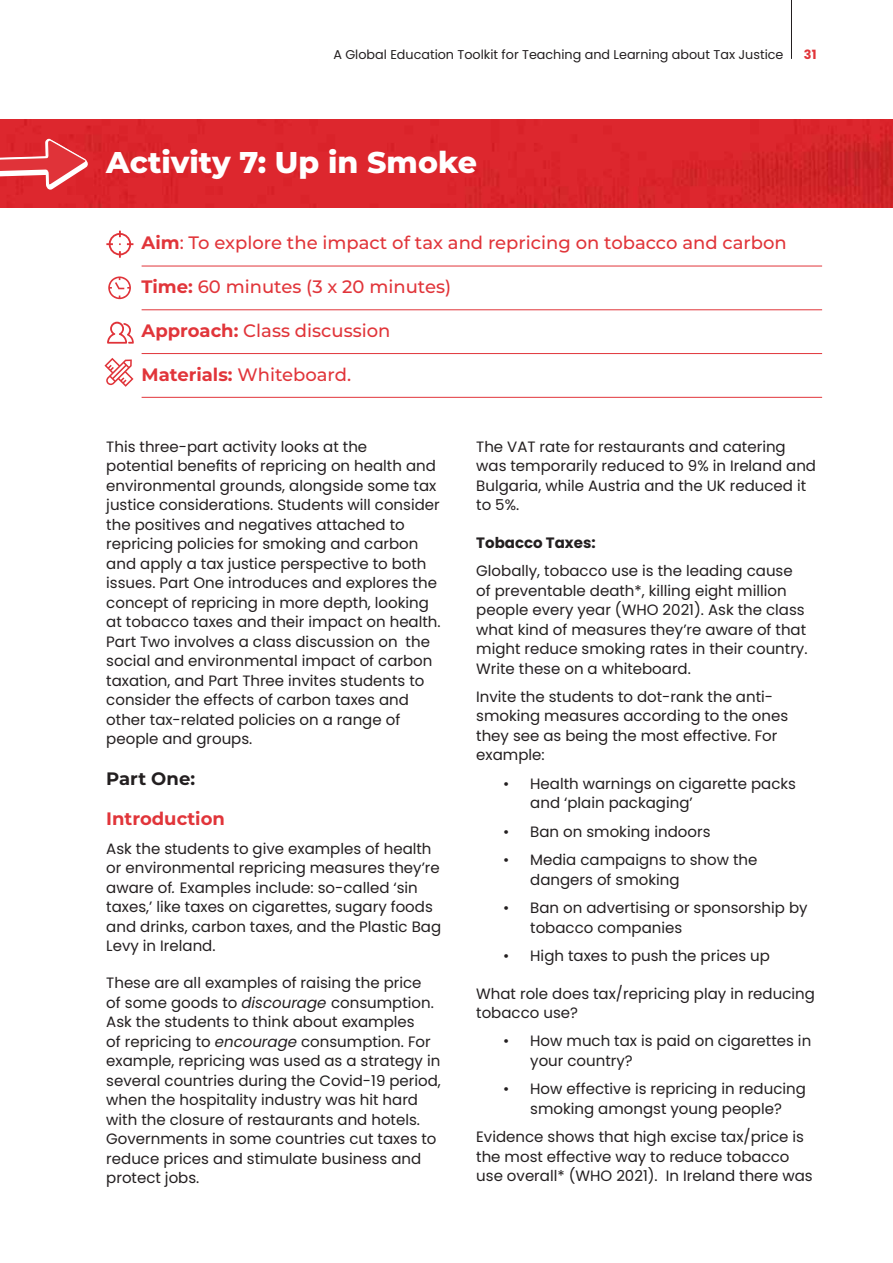
<style>
.page{position:relative;width:893px;height:1263px;background:#fff}
.page>*{position:absolute;margin:0;border:0;box-sizing:border-box;transform-origin:0 0}
.t1{font:800 30px "Montserrat";color:#fff}
.t2{font:500 18px "Montserrat";color:#e1353a}
.t3{font:700 18px "Montserrat";color:#e1353a}
.t4{font:700 18px "Montserrat";letter-spacing:.005em;color:#231f20}
.t5{font:15px/19.5px "Poppins";color:#231f20}
.t6{font:700 15px "Poppins";color:#231f20}
.t7{font:12.75px "Poppins";color:#231f20}
.t8{font:700 12.75px "Poppins";color:#e1353a}
.s1{font-weight:700}
.s2{font-style:italic}
</style>
<div class="page">
<hr style="left:791px;top:0;width:1px;height:59px;background:#231f20">
<img style="left:0;top:119px;width:893px;height:89px">
<hr style="left:142px;top:266px;width:680px;height:1px;background:#e1353a">
<hr style="left:142px;top:309px;width:680px;height:1px;background:#e1353a">
<hr style="left:142px;top:353px;width:680px;height:1px;background:#e1353a">
<hr style="left:142px;top:397px;width:680px;height:1px;background:#e1353a">
<svg style="left:106px;top:231px;width:27px;height:27px"></svg>
<svg style="left:108px;top:276px;width:23px;height:23px"></svg>
<svg style="left:107px;top:322px;width:27px;height:22px"></svg>
<svg style="left:104px;top:358px;width:30px;height:29px"></svg>
<svg style="left:0;top:139px;width:88px;height:51px;background:#e24d52"></svg>
<p class="t7" style="left:333px;top:47px;width:452px">A Global Education Toolkit for Teaching and Learning about Tax Justice</p>
<p class="t8" style="left:804px;top:47px;width:14px">31</p>
<h1 class="t1" style="left:106px;top:140px;width:372px">Activity 7: Up in Smoke</h1>
<p class="t2" style="left:142px;top:231px;width:647px"><span class="s1">Aim</span>: To explore the impact of tax and repricing on tobacco and carbon</p>
<p class="t2" style="left:142px;top:274px;width:311px"><span class="s1">Time:</span> 60 minutes (3 x 20 minutes)</p>
<p class="t2" style="left:142px;top:318px;width:250px"><span class="s1">Approach:</span> Class discussion</p>
<p class="t2" style="left:142px;top:362px;width:211px"><span class="s1">Materials:</span> Whiteboard.</p>
<p class="t5" style="left:106px;top:437px;width:336px">This three-part activity looks at the<br>potential benefits of repricing on health and environmental grounds, alongside some tax justice considerations. Students will consider the positives and negatives attached to repricing policies for smoking and carbon and apply a tax justice perspective to both issues. Part One introduces and explores the concept of repricing in more depth, looking at tobacco taxes and their impact on health.<br>Part Two involves a class discussion on the social and environmental impact of carbon taxation, and Part Three invites students to consider the effects of carbon taxes and other tax-related policies on a range of people and groups.</p>
<p class="t4" style="left:106px;top:765px;width:90px">Part One:</p>
<p class="t3" style="left:106px;top:806px;width:120px">Introduction</p>
<p class="t5" style="left:106px;top:839px;width:336px">Ask the students to give examples of health or environmental repricing measures they’re aware of<span class="s2">.</span> Examples include: so-called ‘sin taxes,’ like taxes on cigarettes, sugary foods and drinks, carbon taxes, and the Plastic Bag Levy in Ireland.</p>
<p class="t5" style="left:106px;top:973px;width:336px">These are all examples of raising the price<br>of some goods to <span class="s2">discourage</span> consumption.<br>Ask the students to think about examples<br>of repricing to <span class="s2">encourage</span> consumption. For example, repricing was used as a strategy in several countries during the Covid-19 period, when the hospitality industry was hit hard with the closure of restaurants and hotels.<br>Governments in some countries cut taxes to reduce prices and stimulate business and protect jobs.</p>
<p class="t5" style="left:476px;top:437px;width:341px">The VAT rate for restaurants and catering was temporarily reduced to 9% in Ireland and Bulgaria, while Austria and the UK reduced it to 5%.</p>
<p class="t6" style="left:476px;top:534px;width:121px">Tobacco Taxes:</p>
<p class="t5" style="left:476px;top:561px;width:333px">Globally, tobacco use is the leading cause of preventable death*, killing eight million people every year (WHO 2021). Ask the class what kind of measures they’re aware of that might reduce smoking rates in their country.<br>Write these on a whiteboard.</p>
<p class="t5" style="left:476px;top:687px;width:313px">Invite the students to dot-rank the anti&shy;smoking measures according to the ones they see as being the most effective. For example:</p>
<p class="t5" style="left:530px;top:774px;width:267px;text-indent:-27px">• Health warnings on cigarette packs and ‘plain packaging’</p>
<p class="t5" style="left:503px;top:822px;width:209px">• Ban on smoking indoors</p>
<p class="t5" style="left:530px;top:850px;width:229px;text-indent:-27px">• Media campaigns to show the dangers of smoking</p>
<p class="t5" style="left:530px;top:898px;width:279px;text-indent:-27px">• Ban on advertising or sponsorship by tobacco companies</p>
<p class="t5" style="left:503px;top:946px;width:268px">• High taxes to push the prices up</p>
<p class="t5" style="left:476px;top:983px;width:340px">What role does tax/repricing play in reducing tobacco use?</p>
<p class="t5" style="left:530px;top:1031px;width:282px;text-indent:-27px">• How much tax is paid on cigarettes in your country?</p>
<p class="t5" style="left:503px;top:1079px;width:304px;text-align:center">• How effective is repricing in reducing smoking amongst young people?</p>
<p class="t5" style="left:476px;top:1127px;width:338px">Evidence shows that high excise tax/price is the most effective way to reduce tobacco use overall* (WHO 2021). In Ireland there was</p>
</div>
